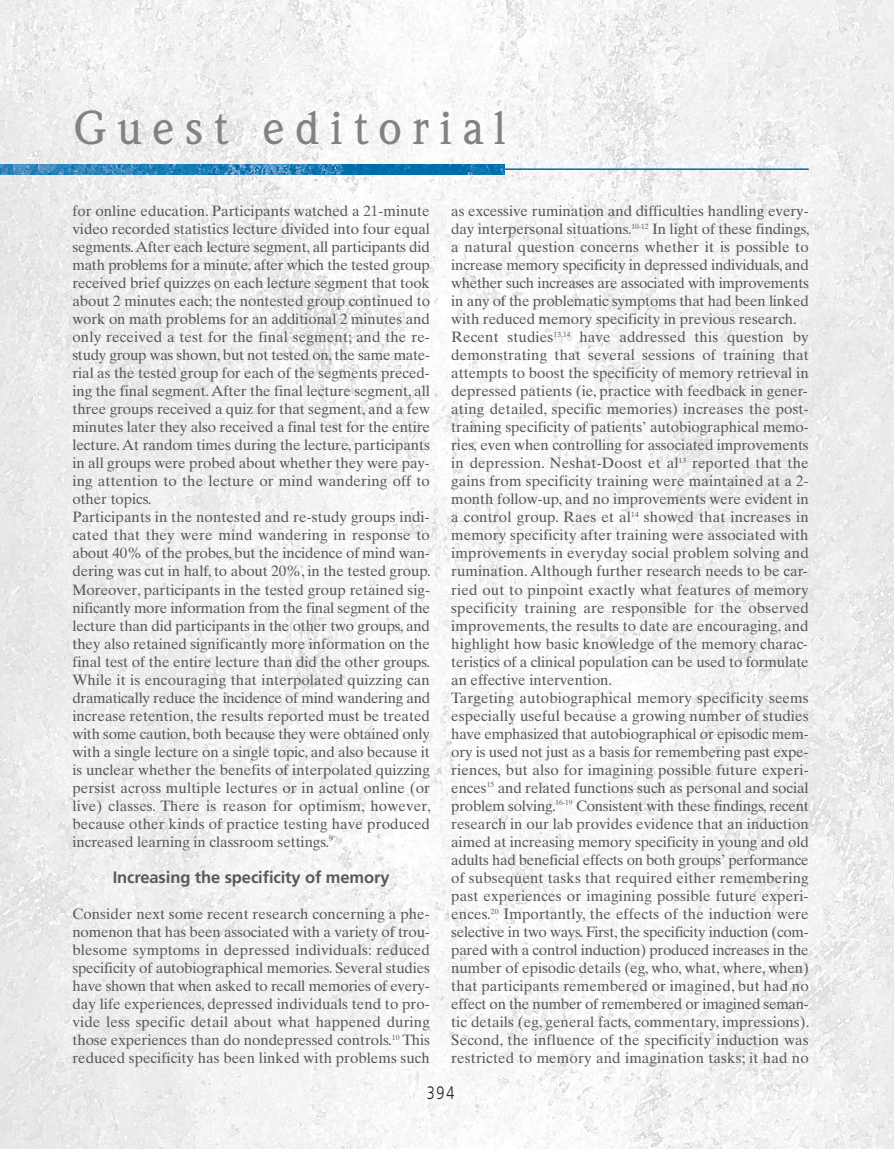
<style>
.page{position:relative;width:894px;height:1149px;background:#fff}
.page>*{position:absolute;margin:0;border:0;box-sizing:border-box;transform-origin:0 0}
.t1{font:500 46.5px "Weidemann";letter-spacing:.22em;color:#808285}
.t2{font:300 18px "Frutiger";color:#231f20;scale:.8 1}
.t3{font:700 16.5px "Frutiger";letter-spacing:-.005em;color:#57585a}
.t4{font:15px/18px "Times Ten";color:#57585a}
</style>
<div class="page">
<img style="left:0;top:0;width:894px;height:1148px">
<hr style="left:165px;top:168px;width:643px;height:2px;background:#0069a7">
<img style="left:0;top:165px;width:504px;height:9px">
<h1 class="t1" style="left:74px;top:111px;width:433px">Guest editorial</h1>
<p class="t4" style="left:72px;top:203px;width:360px">for online education. Participants watched a 21-minute video recorded statistics lecture divided into four equal segments. After each lecture segment, all participants did math problems for a minute, after which the tested group received brief quizzes on each lecture segment that took about 2 minutes each; the nontested group continued to work on math problems for an additional 2 minutes and only received a test for the final segment; and the re&shy;study group was shown, but not tested on, the same mate&shy;rial as the tested group for each of the segments preced&shy;ing the final segment. After the final lecture segment, all three groups received a quiz for that segment, and a few minutes later they also received a final test for the entire lecture. At random times during the lecture, participants in all groups were probed about whether they were pay&shy;ing attention to the lecture or mind wandering off to other topics.<br>Participants in the nontested and re-study groups indi&shy;cated that they were mind wandering in response to about 40% of the probes, but the incidence of mind wan&shy;dering was cut in half, to about 20%, in the tested group.<br>Moreover, participants in the tested group retained sig&shy;nificantly more information from the final segment of the lecture than did participants in the other two groups, and they also retained significantly more information on the final test of the entire lecture than did the other groups.<br>While it is encouraging that interpolated quizzing can dramatically reduce the incidence of mind wandering and increase retention, the results reported must be treated with some caution, both because they were obtained only with a single lecture on a single topic, and also because it is unclear whether the benefits of interpolated quizzing persist across multiple lectures or in actual online (or live) classes. There is reason for optimism, however, because other kinds of practice testing have produced increased learning in classroom settings.<sup>9</sup></p>
<p class="t3" style="left:113px;top:870px;width:278px">Increasing the specificity of memory</p>
<p class="t4" style="left:72px;top:905px;width:359px;text-align:justify">Consider next some recent research concerning a phe&shy;nomenon that has been associated with a variety of trou&shy;blesome symptoms in depressed individuals: reduced specificity of autobiographical memories. Several studies have shown that when asked to recall memories of every&shy;day life experiences, depressed individuals tend to pro&shy;vide less specific detail about what happened during those experiences than do nondepressed controls.<sup>10</sup> This reduced specificity has been linked with problems such</p>
<p class="t4" style="left:451px;top:203px;width:360px">as excessive rumination and difficulties handling every&shy;day interpersonal situations.<sup>10-12</sup> In light of these findings, a natural question concerns whether it is possible to increase memory specificity in depressed individuals, and whether such increases are associated with improvements in any of the problematic symptoms that had been linked with reduced memory specificity in previous research.<br>Recent studies<sup>13,14</sup> have addressed this question by demonstrating that several sessions of training that attempts to boost the specificity of memory retrieval in depressed patients (ie, practice with feedback in gener&shy;ating detailed, specific memories) increases the post&shy;training specificity of patients’ autobiographical memo&shy;ries, even when controlling for associated improvements in depression. Neshat-Doost et al<sup>13</sup> reported that the gains from specificity training were maintained at a 2- month follow-up, and no improvements were evident in a control group. Raes et al<sup>14</sup> showed that increases in memory specificity after training were associated with improvements in everyday social problem solving and rumination. Although further research needs to be car&shy;ried out to pinpoint exactly what features of memory specificity training are responsible for the observed improvements, the results to date are encouraging, and highlight how basic knowledge of the memory charac&shy;teristics of a clinical population can be used to formulate an effective intervention.<br>Targeting autobiographical memory specificity seems especially useful because a growing number of studies have emphasized that autobiographical or episodic mem&shy;ory is used not just as a basis for remembering past expe&shy;riences, but also for imagining possible future experi&shy;ences<sup>15</sup> and related functions such as personal and social problem solving.<sup>16-19</sup> Consistent with these findings, recent research in our lab provides evidence that an induction aimed at increasing memory specificity in young and old adults had beneficial effects on both groups’ performance of subsequent tasks that required either remembering past experiences or imagining possible future experi&shy;ences.<sup>20</sup> Importantly, the effects of the induction were selective in two ways. First, the specificity induction (com&shy;pared with a control induction) produced increases in the number of episodic details (eg, who, what, where, when) that participants remembered or imagined, but had no effect on the number of remembered or imagined seman&shy;tic details (eg, general facts, commentary, impressions).<br>Second, the influence of the specificity induction was restricted to memory and imagination tasks; it had no</p>
<p class="t2" style="left:426px;top:1085px;width:36px">394</p>
</div>
